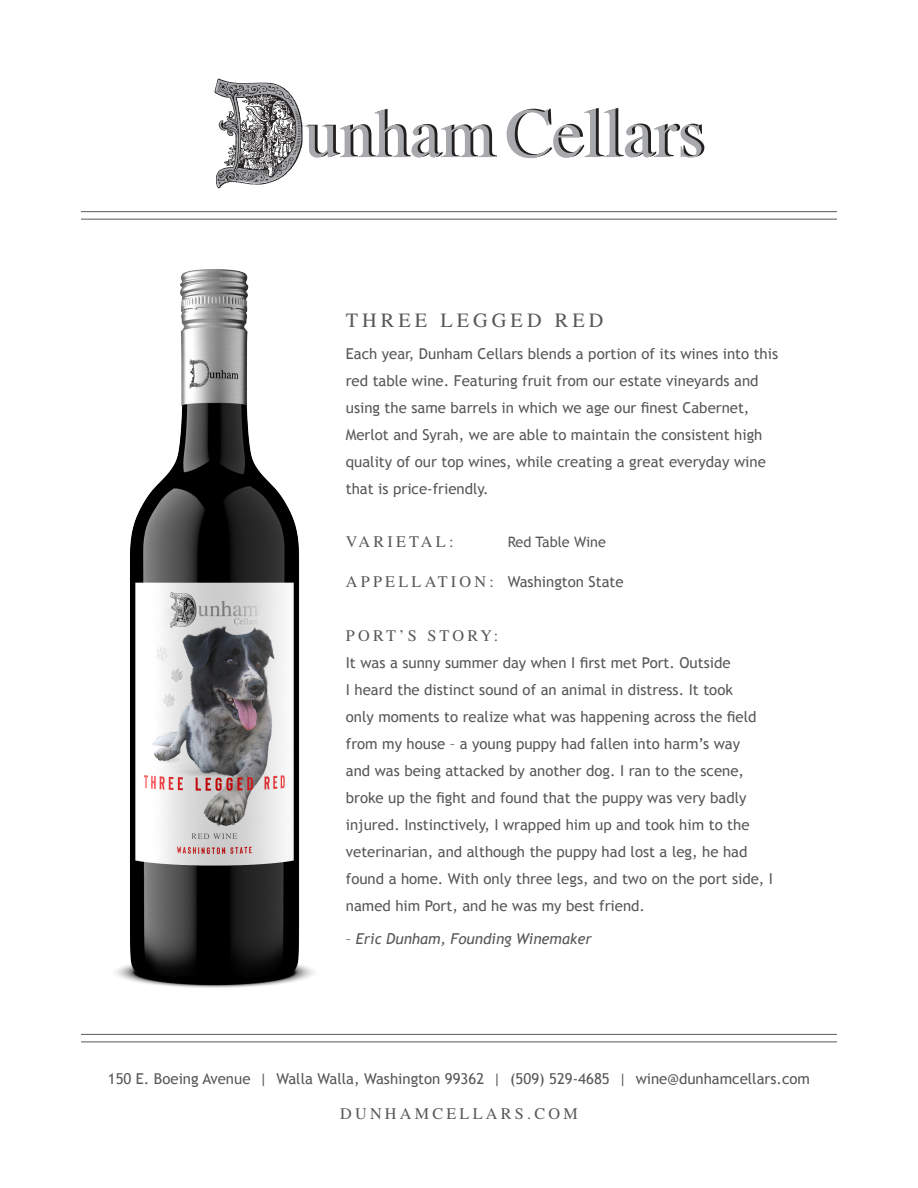
<style>
.page{position:relative;width:918px;height:1188px;background:#fff}
.page>*{position:absolute;margin:0;border:0;box-sizing:border-box;transform-origin:0 0}
.t1{font:20.25px "Times";letter-spacing:.2em;color:#57585a}
.t2{font:16.2px "Times";letter-spacing:.2em;color:#57585a}
.t3{font:15px/27px "Trebuchet MS";color:#57585a}
.t4{font:italic 15px "Trebuchet MS";color:#57585a}
.t5{font:14.4px "Trebuchet MS";color:#57585a}
.s1{font-family:"Times";font-size:16.2px}
.s2{font-style:normal}
</style>
<div class="page">
<hr style="left:81px;top:211px;width:756px;height:1px;background:#57585a">
<hr style="left:81px;top:219px;width:756px;height:1px;background:#57585a">
<hr style="left:81px;top:1034px;width:756px;height:1px;background:#57585a">
<hr style="left:81px;top:1042px;width:756px;height:1px;background:#57585a">
<svg style="left:216px;top:79px;width:281px;height:79px"></svg>
<svg style="left:507px;top:108px;width:197px;height:50px"></svg>
<img style="left:85px;top:141px;width:262px;height:847px">
<p class="t1" style="left:346px;top:309px;width:259px">THREE LEGGED RED</p>
<p class="t3" style="left:346px;top:341px;width:434px">Each year, Dunham Cellars blends a portion of its wines into this red table wine. Featuring fruit from our estate vineyards and using the same barrels in which we age our finest Cabernet, Merlot and Syrah, we are able to maintain the consistent high quality of our top wines, while creating a great everyday wine that is price-friendly.</p>
<p class="t2" style="left:346px;top:533px;width:109px">VARIETAL:</p>
<p class="t5" style="left:508px;top:534px;width:100px">Red Table Wine</p>
<p class="t3" style="left:346px;top:569px;width:279px"><span class="s1">A P P E L L AT I O N :</span> Washington State</p>
<p class="t2" style="left:346px;top:627px;width:154px">PORT’S STORY:</p>
<p class="t3" style="left:346px;top:650px;width:429px">It was a sunny summer day when I first met Port. Outside<br>I heard the distinct sound of an animal in distress. It took<br>only moments to realize what was happening across the field from my house – a young puppy had fallen into harm’s way<br>and was being attacked by another dog. I ran to the scene, broke up the fight and found that the puppy was very badly injured. Instinctively, I wrapped him up and took him to the veterinarian, and although the puppy had lost a leg, he had found a home. With only three legs, and two on the port side, I named him Port, and he was my best friend.</p>
<p class="t4" style="left:346px;top:929px;width:248px"><span class="s2">–</span> Eric Dunham, Founding Winemaker</p>
<p class="t3" style="left:108px;top:1066px;width:704px">150 E. Boeing Avenue | Walla Walla, Washington 99362 | (509) 529-4685 | wine@dunhamcellars.com</p>
<p class="t2" style="left:340px;top:1105px;width:239px">DUNHAMCELLARS.COM</p>
</div>
